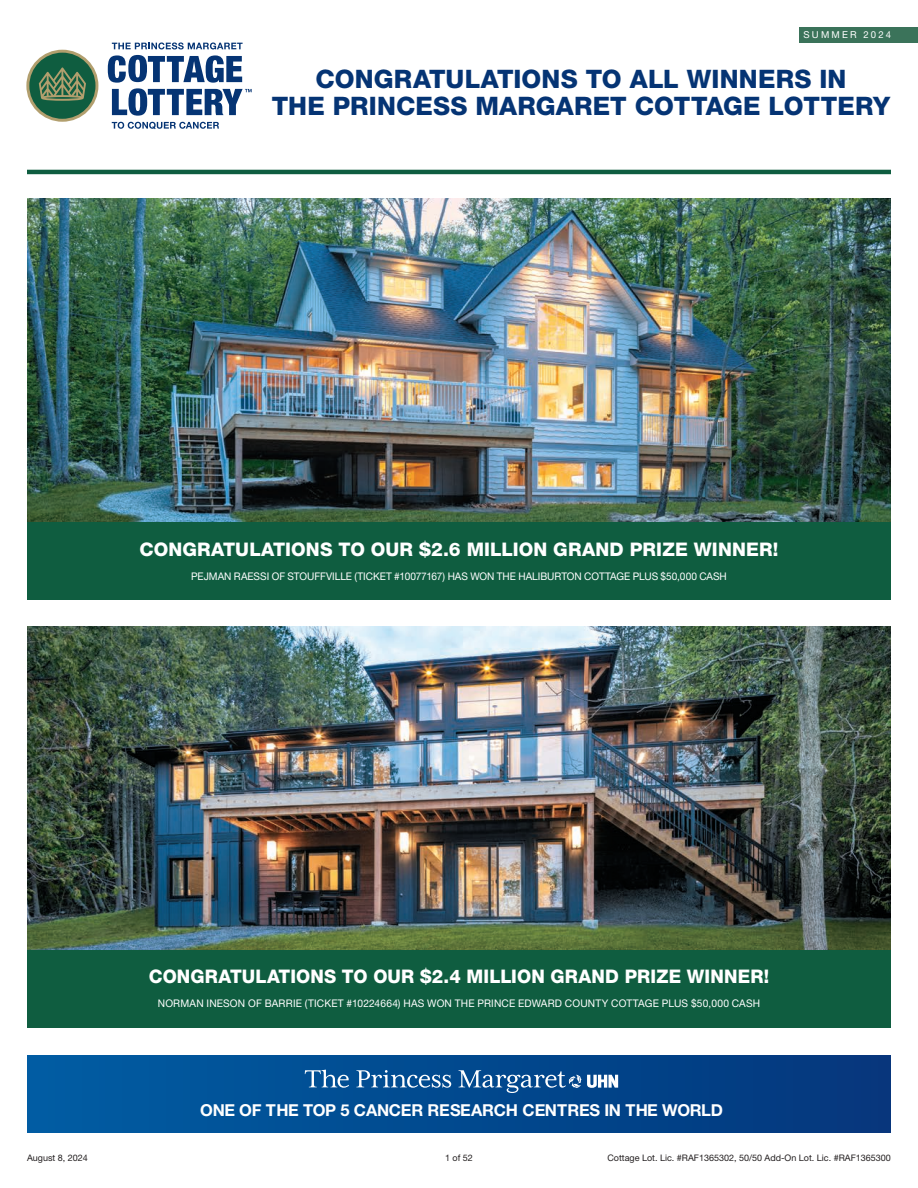
<style>
.page{position:relative;width:918px;height:1188px;background:#fff}
.page>*{position:absolute;margin:0;border:0;box-sizing:border-box;transform-origin:0 0}
.t1{font:800 25.5px/27px "Helvetica Neue LT Std";letter-spacing:.005em;color:#053474;text-align:center}
.t2{font:800 18.75px "Helvetica Neue LT Std";letter-spacing:.005em;color:#fff}
.t3{font:700 16.5px "Helvetica Neue LT Std";letter-spacing:-.01em;color:#fff}
.t4{font:10.5px "Helvetica Neue LT Std";letter-spacing:.005em;color:#fff}
.t5{font:10.5px "Helvetica Neue LT Std";letter-spacing:.005em;color:#fff;scale:.96 1}
.t6{font:9.6px "Helvetica Neue LT Std";letter-spacing:.235em;color:#fff}
.t7{font:9px "Helvetica Neue LT Std";color:#231f20}
</style>
<div class="page">
<svg style="left:112px;top:122px;width:107px;height:7px"></svg>
<svg style="left:112px;top:42px;width:131px;height:7px"></svg>
<svg style="left:108px;top:55px;width:144px;height:61px"></svg>
<svg style="left:26px;top:50px;width:72px;height:72px"></svg>
<div style="left:27px;top:1055px;width:864px;height:77px;background:linear-gradient(to right,#005da3,#04367c)"></div>
<svg style="left:305px;top:1070px;width:44px;height:18px"></svg>
<svg style="left:356px;top:1070px;width:95px;height:18px;background:#4279ad"></svg>
<svg style="left:459px;top:1070px;width:159px;height:23px;background:#3e72a7"></svg>
<div style="left:799px;top:27px;width:119px;height:15px;background:#3b735a"></div>
<hr style="left:27px;top:170px;width:864px;height:4px;background:#0f5d40">
<img style="left:27px;top:199px;width:864px;height:324px">
<div style="left:27px;top:523px;width:864px;height:77px;background:#0f5d40"></div>
<img style="left:27px;top:627px;width:864px;height:324px">
<div style="left:27px;top:951px;width:864px;height:77px;background:#0f5d40"></div>
<p class="t6" style="left:804px;top:29px;width:89px">SUMMER 2024</p>
<h1 class="t1" style="left:272px;top:66px;width:620px">CONGRATULATIONS TO ALL WINNERS IN<br>THE PRINCESS MARGARET COTTAGE LOTTERY</h1>
<p class="t2" style="left:139px;top:538px;width:641px">CONGRATULATIONS TO OUR $2.6 MILLION GRAND PRIZE WINNER!</p>
<p class="t5" style="left:191px;top:570px;width:560px">PEJMAN RAESSI OF STOUFFVILLE (TICKET #10077167) HAS WON THE HALIBURTON COTTAGE PLUS $50,000 CASH</p>
<p class="t2" style="left:149px;top:965px;width:622px">CONGRATULATIONS TO OUR $2.4 MILLION GRAND PRIZE WINNER!</p>
<p class="t4" style="left:158px;top:997px;width:604px">NORMAN INESON OF BARRIE (TICKET #10224664) HAS WON THE PRINCE EDWARD COUNTY COTTAGE PLUS $50,000 CASH</p>
<p class="t3" style="left:200px;top:1100px;width:524px">ONE OF THE TOP 5 CANCER RESEARCH CENTRES IN THE WORLD</p>
<p class="t7" style="left:27px;top:1152px;width:62px">August 8, 2024</p>
<p class="t7" style="left:445px;top:1152px;width:29px">1 of 52</p>
<p class="t7" style="left:607px;top:1152px;width:285px">Cottage Lot. Lic. #RAF1365302, 50/50 Add-On Lot. Lic. #RAF1365300</p>
</div>
